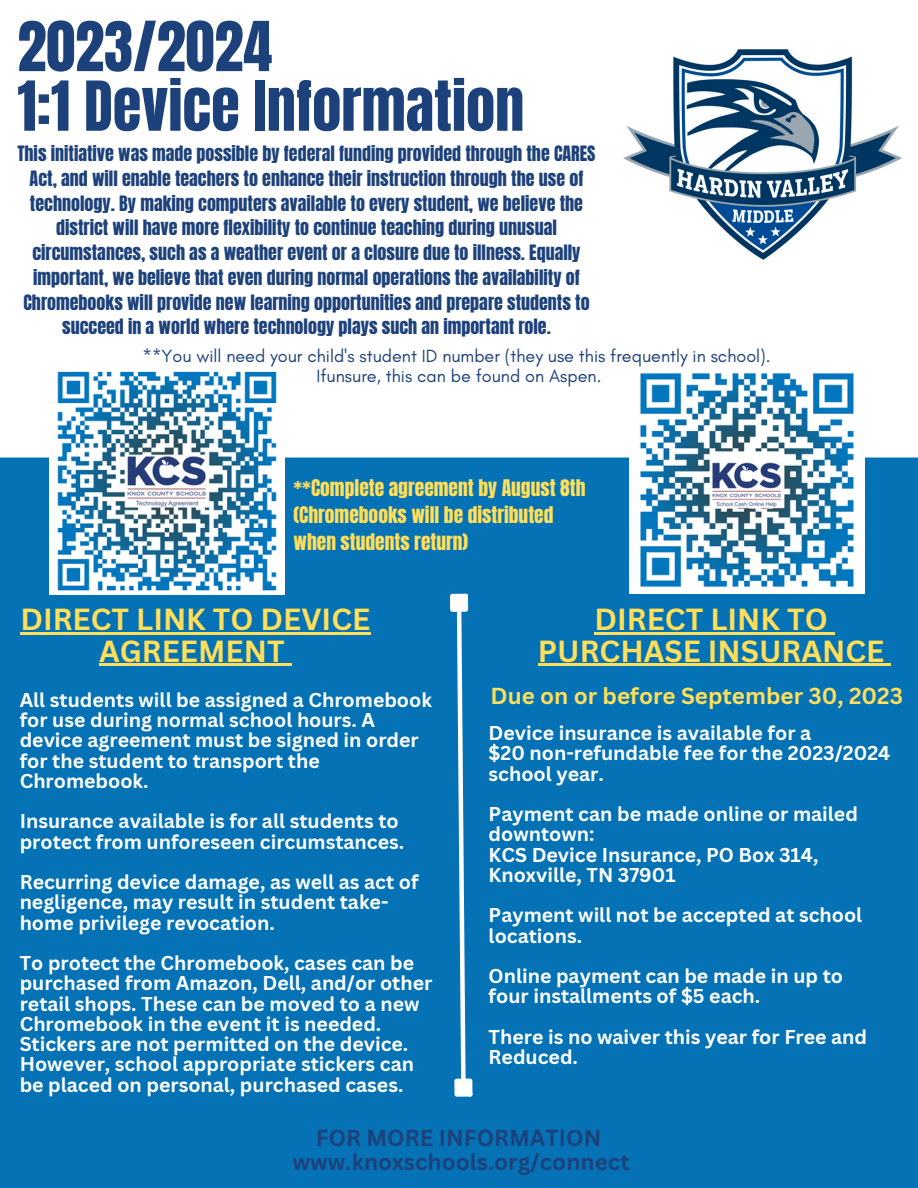
<style>
.page{position:relative;width:918px;height:1188px;background:#fff}
.page>*{position:absolute;margin:0;border:0;box-sizing:border-box;transform-origin:0 0}
.t1{font:58.5px "Anton";color:#1d417a}
.t2{font:700 29.7px/31.5px "Canva Sans";color:#ffde59;text-align:center}
.t3{font:700 22.5px "Canva Sans";color:#1d417a}
.t4{font:700 22.5px "Canva Sans";color:#ffde59}
.t5{font:700 19.5px/20.2px "Canva Sans";color:#fff}
.t6{font:19.5px "Anton";color:#ffde59}
.t7{font:18px "Anton";color:#1d417a}
.t8{font:18px "Glacial Indifference";color:#1d417a}
</style>
<div class="page">
<img style="left:623px;top:49px;width:279px;height:211px">
<div style="left:0;top:458px;width:918px;height:730px;background:#0472b4"></div>
<img style="left:49px;top:371px;width:235px;height:223px">
<img style="left:630px;top:373px;width:235px;height:221px">
<hr style="left:20px;top:632px;width:350px;height:3px;background:#ffde59">
<hr style="left:99px;top:664px;width:186px;height:2px;background:#ffde59">
<svg style="left:285px;top:664px;width:7px;height:2px"></svg>
<hr style="left:595px;top:632px;width:233px;height:3px;background:#ffde59">
<svg style="left:828px;top:632px;width:7px;height:3px"></svg>
<hr style="left:538px;top:664px;width:346px;height:2px;background:#ffde59">
<svg style="left:884px;top:664px;width:7px;height:2px"></svg>
<svg style="left:455px;top:612px;width:13px;height:467px"></svg>
<div style="left:452px;top:596px;width:14px;height:14px;background:#fff"></div>
<div style="left:450px;top:594px;width:18px;height:18px;border:5px solid #fff"></div>
<div style="left:457px;top:1081px;width:13px;height:13px;background:#fff"></div>
<div style="left:454px;top:1079px;width:18px;height:18px;border:5px solid #fff"></div>
<p class="t1" style="left:17px;top:5px;width:256px">2023/2024</p>
<p class="t1" style="left:17px;top:64px;width:508px">1:1 Device Information</p>
<p class="t7" style="left:17px;top:141px;width:580px">This initiative was made possible by federal funding provided through the CARES</p>
<p class="t7" style="left:30px;top:165px;width:555px">Act, and will enable teachers to enhance their instruction through the use of</p>
<p class="t7" style="left:30px;top:190px;width:555px">technology. By making computers available to every student, we believe the</p>
<p class="t7" style="left:56px;top:215px;width:502px">district will have more flexibility to continue teaching during unusual</p>
<p class="t7" style="left:32px;top:240px;width:550px">circumstances, such as a weather event or a closure due to illness. Equally</p>
<p class="t7" style="left:33px;top:264px;width:548px">important, we believe that even during normal operations the availability of</p>
<p class="t7" style="left:23px;top:289px;width:568px">Chromebooks will provide new learning opportunities and prepare students to</p>
<p class="t7" style="left:62px;top:314px;width:490px">succeed in a world where technology plays such an important role.</p>
<p class="t8" style="left:143px;top:345px;width:630px">**You will need your child's student ID number (they use this frequently in school).</p>
<p class="t8" style="left:317px;top:365px;width:286px">Ifunsure, this can be found on Aspen.</p>
<p class="t6" style="left:293px;top:473px;width:294px">**Complete agreement by August 8th</p>
<p class="t6" style="left:293px;top:500px;width:262px">(Chromebooks will be distributed</p>
<p class="t6" style="left:293px;top:527px;width:176px">when students return)</p>
<p class="t2" style="left:20px;top:603px;width:352px">DIRECT LINK TO DEVICE<br>AGREEMENT</p>
<p class="t2" style="left:595px;top:603px;width:235px">DIRECT LINK TO</p>
<p class="t2" style="left:538px;top:634px;width:348px">PURCHASE INSURANCE</p>
<p class="t4" style="left:491px;top:680px;width:414px">Due on or before September 30, 2023</p>
<p class="t5" style="left:489px;top:722px;width:324px">Device insurance is available for a</p>
<p class="t5" style="left:489px;top:743px;width:403px">$20 non-refundable fee for the 2023/2024 school year.</p>
<p class="t5" style="left:489px;top:803px;width:371px">Payment can be made online or mailed downtown:</p>
<p class="t5" style="left:489px;top:844px;width:331px">KCS Device Insurance, PO Box 314,</p>
<p class="t5" style="left:489px;top:864px;width:189px">Knoxville, TN 37901</p>
<p class="t5" style="left:489px;top:905px;width:375px">Payment will not be accepted at school locations.</p>
<p class="t5" style="left:489px;top:965px;width:356px">Online payment can be made in up to</p>
<p class="t5" style="left:489px;top:986px;width:273px">four installments of $5 each.</p>
<p class="t5" style="left:489px;top:1026px;width:380px">There is no waiver this year for Free and<br>Reduced.</p>
<p class="t5" style="left:20px;top:689px;width:414px">All students will be assigned a Chromebook for use during normal school hours. A device agreement must be signed in order for the student to transport the<br>Chromebook.</p>
<p class="t5" style="left:20px;top:811px;width:386px">Insurance available is for all students to protect from unforeseen circumstances.</p>
<p class="t5" style="left:20px;top:871px;width:400px">Recurring device damage, as well as act of negligence, may result in student take&shy;home privilege revocation.</p>
<p class="t5" style="left:20px;top:952px;width:414px">To protect the Chromebook, cases can be purchased from Amazon, Dell, and/or other retail shops. These can be moved to a new Chromebook in the event it is needed.<br>Stickers are not permitted on the device.</p>
<p class="t5" style="left:20px;top:1054px;width:396px">However, school appropriate stickers can be placed on personal, purchased cases.</p>
<p class="t3" style="left:316px;top:1122px;width:287px">FOR MORE INFORMATION</p>
<p class="t3" style="left:293px;top:1146px;width:339px">www.knoxschools.org/connect</p>
</div>
